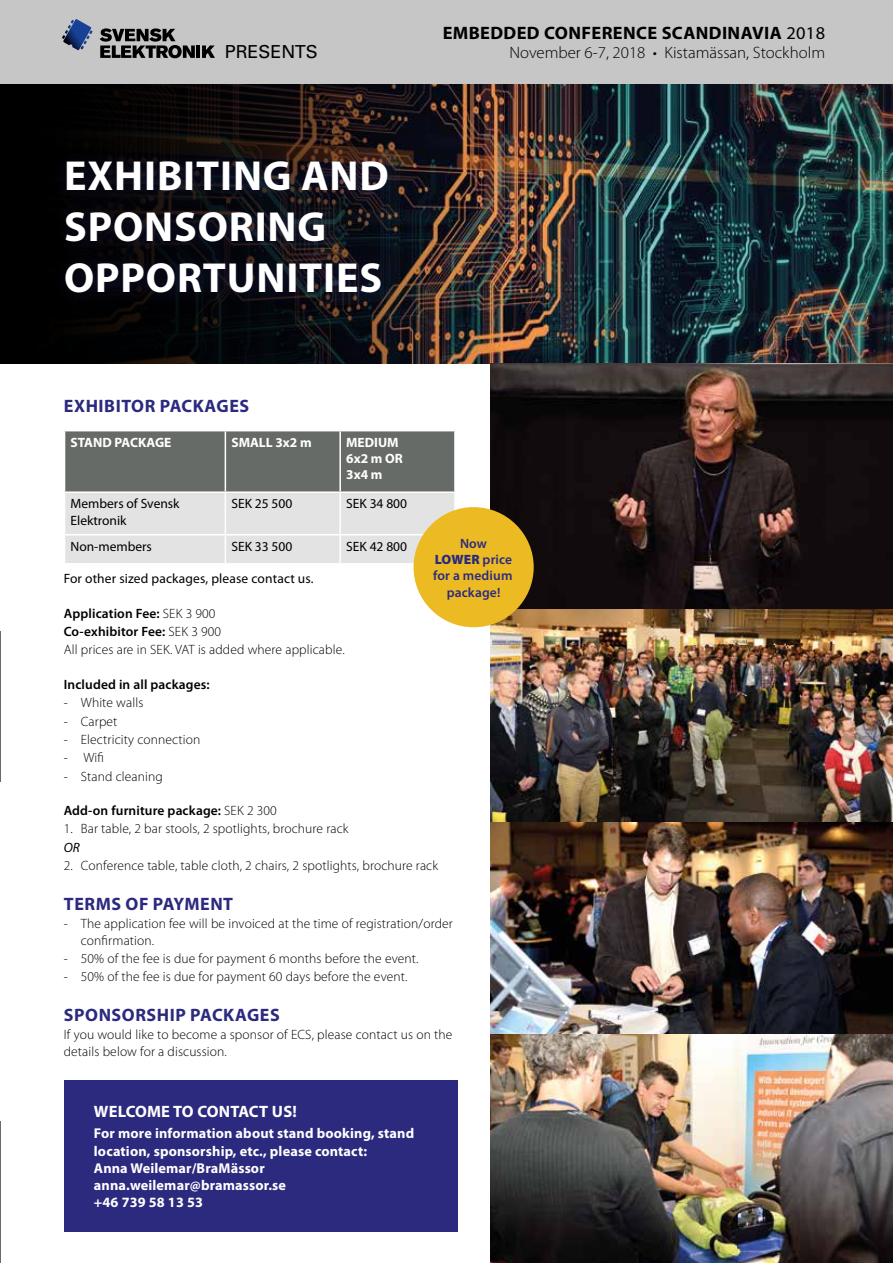
<style>
.page{position:relative;width:893px;height:1263px;background:#fff}
.page>*{position:absolute;margin:0;border:0;box-sizing:border-box;transform-origin:0 0}
.t1{font:700 42.15px/50.6px "Myriad Pro";letter-spacing:.02em;color:#fff}
.t2{font:700 18px "Myriad Pro";letter-spacing:.03em;color:#2b2a7f}
.t3{font:700 18px "Myriad Pro";letter-spacing:.02em;color:#000}
.t4{font:17.85px "Univers LT Std";color:#000}
.t5{font:300 16.5px "Myriad Pro";color:#000}
.t6{font:700 16.5px "Myriad Pro";letter-spacing:.01em;color:#fff}
.t7{font:700 14.25px/17.1px "Myriad Pro";letter-spacing:.01em;color:#fff}
.t8{font:300 13.5px/18.3px "Myriad Pro";letter-spacing:.01em;color:#000}
.t9{font:13.5px/16.2px "Myriad Pro";color:#000}
.t10{font:600 13.5px "Myriad Pro";letter-spacing:.01em;color:#000}
.t11{font:700 13.5px/16.2px "Myriad Pro";color:#fff}
.t12{font:600 13.5px/16.2px "Myriad Pro";letter-spacing:.01em;color:#2b2a7f;text-align:center}
.t13{font:italic 13.5px "Myriad Pro";color:#000}
.s1{font-weight:400}
.s2{font-weight:600}
.s3{font-weight:300}
.s4{font-weight:900}
</style>
<div class="page">
<img style="left:0;top:84px;width:893px;height:280px">
<hr style="left:0;top:631px;width:1px;height:151px;background:#676b67">
<hr style="left:0;top:1121px;width:1px;height:142px;background:#676b67">
<div style="left:64px;top:1080px;width:393px;height:151px;background:#2b2a7f"></div>
<svg style="left:64px;top:431px;width:391px;height:132px;background:#a9aca9"></svg>
<hr style="left:340px;top:534px;width:116px;height:1px;background:#fff">
<hr style="left:339px;top:535px;width:2px;height:28px;background:#fff">
<div style="left:50px;top:146px;width:357px;height:167px;background:#2b2a7f;opacity:.36"></div>
<div style="left:0;top:0;width:893px;height:84px;background:#c6c6c6"></div>
<svg style="left:100px;top:28px;width:95px;height:30px"></svg>
<hr style="left:196px;top:45px;width:4px;height:13px;background:#000">
<svg style="left:202px;top:45px;width:13px;height:13px"></svg>
<svg style="left:62px;top:19px;width:31px;height:31px"></svg>
<img style="left:490px;top:364px;width:403px;height:670px">
<img style="left:490px;top:1034px;width:403px;height:229px">
<div style="left:414px;top:507px;width:120px;height:120px;background:#ecbb23;border-radius:50%"></div>
<h2 class="t3" style="left:443px;top:21px;width:384px">EMBEDDED CONFERENCE SCANDINAVIA <span class="s1">2018</span></h2>
<h3 class="t4" style="left:225px;top:41px;width:95px">PRESENTS</h3>
<p class="t5" style="left:509px;top:44px;width:317px">November 6-7, 2018 • Kistamässan, Stockholm</p>
<h1 class="t1" style="left:64px;top:150px;width:326px">EXHIBITING AND<br>SPONSORING<br>OPPORTUNITIES</h1>
<h2 class="t2" style="left:64px;top:394px;width:187px">EXHIBITOR PACKAGES</h2>
<p class="t11" style="left:71px;top:434px;width:102px">STAND PACKAGE</p>
<p class="t11" style="left:231px;top:434px;width:82px">SMALL 3x2 m</p>
<p class="t11" style="left:346px;top:434px;width:58px">MEDIUM<br>6x2 m OR<br>3x4 m</p>
<p class="t9" style="left:71px;top:495px;width:111px">Members of Svensk<br>Elektronik</p>
<p class="t9" style="left:231px;top:495px;width:62px">SEK 25 500</p>
<p class="t9" style="left:346px;top:495px;width:62px">SEK 34 800</p>
<p class="t9" style="left:71px;top:538px;width:83px">Non-members</p>
<p class="t9" style="left:231px;top:538px;width:62px">SEK 33 500</p>
<p class="t9" style="left:346px;top:538px;width:62px">SEK 42 800</p>
<p class="t9" style="left:64px;top:570px;width:251px">For other sized packages, please contact us.</p>
<p class="t8" style="left:64px;top:604px;width:282px"><span class="s2">Application Fee:</span> SEK 3 900<br><span class="s2">Co-exhibitor Fee:</span> SEK 3 900<br>All prices are in SEK. VAT is added where applicable.</p>
<p class="t10" style="left:64px;top:676px;width:148px">Included in all packages:</p>
<p class="t8" style="left:64px;top:694px;width:81px">- White walls</p>
<p class="t8" style="left:64px;top:712px;width:55px">- Carpet</p>
<p class="t8" style="left:64px;top:730px;width:138px">- Electricity connection</p>
<p class="t8" style="left:64px;top:749px;width:42px">- Wifi</p>
<p class="t8" style="left:64px;top:767px;width:101px">- Stand cleaning</p>
<p class="t10" style="left:64px;top:802px;width:215px">Add-on furniture package: <span class="s3">SEK 2 300</span></p>
<p class="t8" style="left:64px;top:820px;width:286px">1. Bar table, 2 bar stools, 2 spotlights, brochure rack</p>
<p class="t13" style="left:64px;top:839px;width:18px">OR</p>
<p class="t8" style="left:64px;top:856px;width:376px">2. Conference table, table cloth, 2 chairs, 2 spotlights, brochure rack</p>
<h2 class="t2" style="left:64px;top:892px;width:171px">TERMS OF PAYMENT</h2>
<p class="t8" style="left:81px;top:916px;width:374px;line-height:16.2px;text-indent:-17px">- The application fee will be invoiced at the time of registration/order confirmation.</p>
<p class="t8" style="left:64px;top:949px;width:356px">- 50% of the fee is due for payment 6 months before the event.</p>
<p class="t8" style="left:64px;top:968px;width:345px">- 50% of the fee is due for payment 60 days before the event.</p>
<h2 class="t2" style="left:64px;top:1003px;width:217px">SPONSORSHIP PACKAGES</h2>
<p class="t8" style="left:64px;top:1027px;width:390px;line-height:16.2px">If you would like to become a sponsor of ECS, please contact us on the details below for a discussion.</p>
<p class="t12" style="left:433px;top:535px;width:81px">Now<br><span class="s4">LOWER</span> price for a medium package!</p>
<p class="t6" style="left:94px;top:1101px;width:204px">WELCOME TO CONTACT US!</p>
<p class="t7" style="left:94px;top:1124px;width:322px">For more information about stand booking, stand location, sponsorship, etc., please contact:<br>Anna Weilemar/BraMässor anna.weilemar@bramassor.se<br>+46 739 58 13 53</p>
</div>
